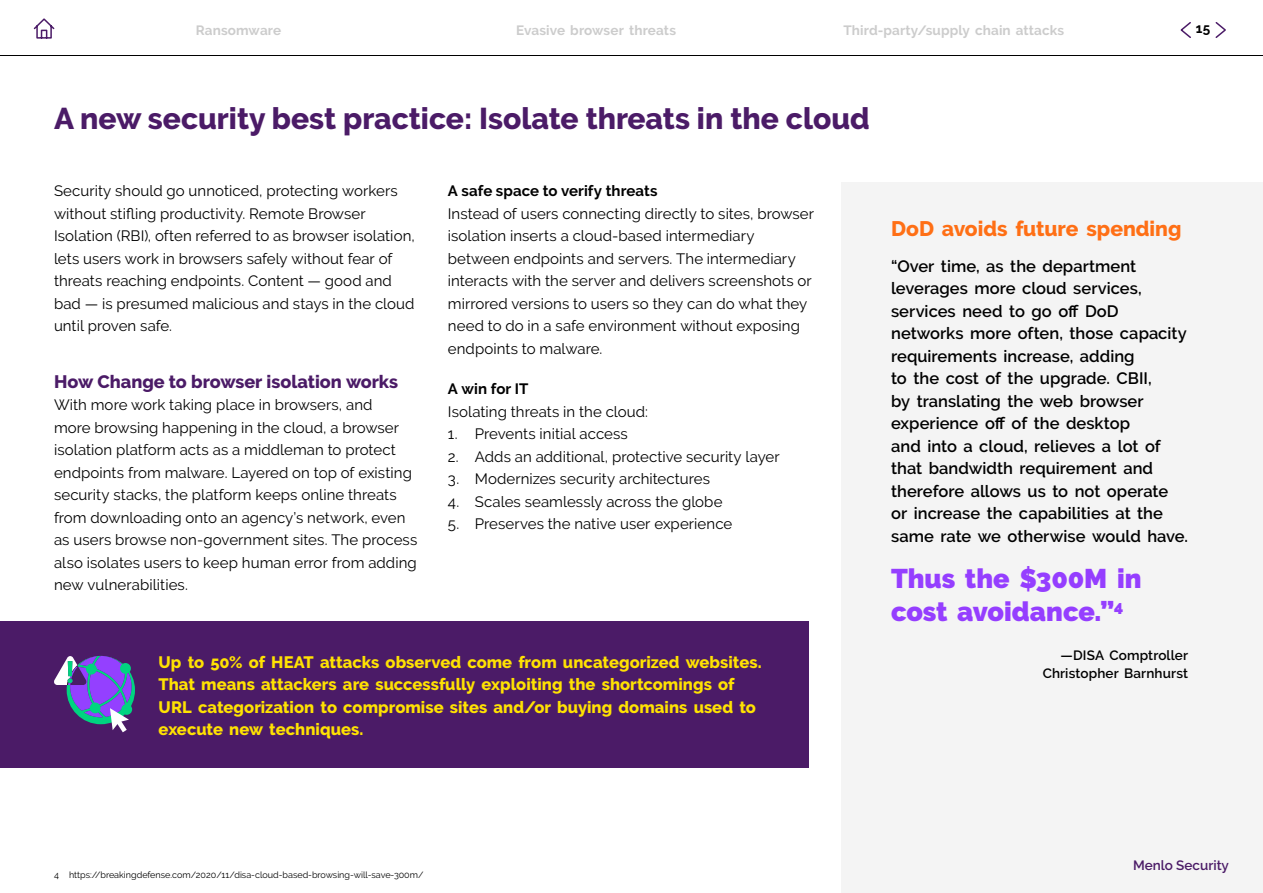
<style>
.page{position:relative;width:1263px;height:893px;background:#fff}
.page>*{position:absolute;margin:0;border:0;box-sizing:border-box;transform-origin:0 0}
.t1{font:800 30px "Raleway";color:#4b1b67}
.t2{font:900 27px/33px "Raleway";color:#953eff}
.t3{font:800 21px "Raleway";color:#ff6f15}
.t4{font:800 18px "Raleway";color:#4b1b67}
.t5{font:600 16.5px/22.5px "Raleway";color:#000}
.t6{font:800 16.5px/22.5px "Raleway";color:#ffe202}
.t7{font:15px/22.5px "Raleway";letter-spacing:.005em;color:#000}
.t8{font:700 15px "Raleway";letter-spacing:.005em;color:#000}
.t9{font:700 13.5px "Raleway";letter-spacing:.01em;color:#ccc}
.t10{font:600 13.5px/18px "Raleway";letter-spacing:.01em;color:#000;text-align:right}
.t11{font:600 13.5px "Raleway";color:#4b1b67}
.t12{font:700 13.5px "Raleway";color:#000}
.t13{font:9px "Raleway";color:#000}
</style>
<div class="page">
<div style="left:841px;top:182px;width:422px;height:711px;background:#f4f4f4"></div>
<div style="left:0;top:621px;width:808px;height:146px;background:#4b1b67"></div>
<svg style="left:1180px;top:22px;width:11px;height:16px"></svg>
<svg style="left:1215px;top:22px;width:11px;height:16px"></svg>
<hr style="left:0;top:55px;width:1263px;height:1px;background:#000">
<svg style="left:33px;top:18px;width:22px;height:21px"></svg>
<svg style="left:54px;top:656px;width:81px;height:76px"></svg>
<p class="t9" style="left:196px;top:22px;width:87px">Ransomware</p>
<p class="t9" style="left:516px;top:22px;width:162px">Evasive browser threats</p>
<p class="t9" style="left:843px;top:22px;width:222px">Third-party/supply chain attacks</p>
<p class="t12" style="left:1196px;top:21px;width:16px">15</p>
<h1 class="t1" style="left:54px;top:102px;width:817px">A new security best practice: Isolate threats in the cloud</h1>
<p class="t7" style="left:54px;top:180px;width:362px">Security should go unnoticed, protecting workers without stifling productivity. Remote Browser Isolation (RBI), often referred to as browser isolation, lets users work in browsers safely without fear of threats reaching endpoints. Content — good and bad — is presumed malicious and stays in the cloud until proven safe.</p>
<p class="t4" style="left:54px;top:371px;width:346px">How Change to browser isolation works</p>
<p class="t7" style="left:54px;top:394px;width:365px">With more work taking place in browsers, and<br>more browsing happening in the cloud, a browser isolation platform acts as a middleman to protect endpoints from malware. Layered on top of existing security stacks, the platform keeps online threats from downloading onto an agency’s network, even as users browse non-government sites. The process also isolates users to keep human error from adding new vulnerabilities.</p>
<p class="t8" style="left:448px;top:183px;width:211px">A safe space to verify threats</p>
<p class="t7" style="left:448px;top:202px;width:368px">Instead of users connecting directly to sites, browser isolation inserts a cloud-based intermediary between endpoints and servers. The intermediary interacts with the server and delivers screenshots or mirrored versions to users so they can do what they need to do in a safe environment without exposing endpoints to malware.</p>
<p class="t8" style="left:448px;top:381px;width:82px">A win for IT</p>
<p class="t7" style="left:448px;top:400px;width:202px">Isolating threats in the cloud:</p>
<p class="t7" style="left:448px;top:423px;width:181px">1. Prevents initial access</p>
<p class="t7" style="left:448px;top:445px;width:333px">2. Adds an additional, protective security layer</p>
<p class="t7" style="left:448px;top:468px;width:264px">3. Modernizes security architectures</p>
<p class="t7" style="left:448px;top:490px;width:276px">4. Scales seamlessly across the globe</p>
<p class="t7" style="left:448px;top:513px;width:286px">5. Preserves the native user experience</p>
<p class="t6" style="left:159px;top:651px;width:604px">Up to 50% of HEAT attacks observed come from uncategorized websites.<br>That means attackers are successfully exploiting the shortcomings of URL categorization to compromise sites and/or buying domains used to execute new techniques.</p>
<h3 class="t3" style="left:891px;top:216px;width:292px">DoD avoids future spending</h3>
<p class="t5" style="left:891px;top:255px;width:298px">“Over time, as the department leverages more cloud services, services need to go off DoD networks more often, those capacity requirements increase, adding<br>to the cost of the upgrade. CBII,<br>by translating the web browser experience off of the desktop<br>and into a cloud, relieves a lot of that bandwidth requirement and therefore allows us to not operate or increase the capabilities at the same rate we otherwise would have.</p>
<h2 class="t2" style="left:891px;top:562px;width:252px">Thus the $300M in cost avoidance.”<sup>4</sup></h2>
<p class="t10" style="left:1043px;top:646px;width:147px">—DISA Comptroller<br>Christopher Barnhurst</p>
<p class="t13" style="left:54px;top:869px;width:371px">4 https://breakingdefense.com/2020/11/disa-cloud-based-browsing-will-save-300m/</p>
<p class="t11" style="left:1133px;top:857px;width:97px">Menlo Security</p>
</div>
